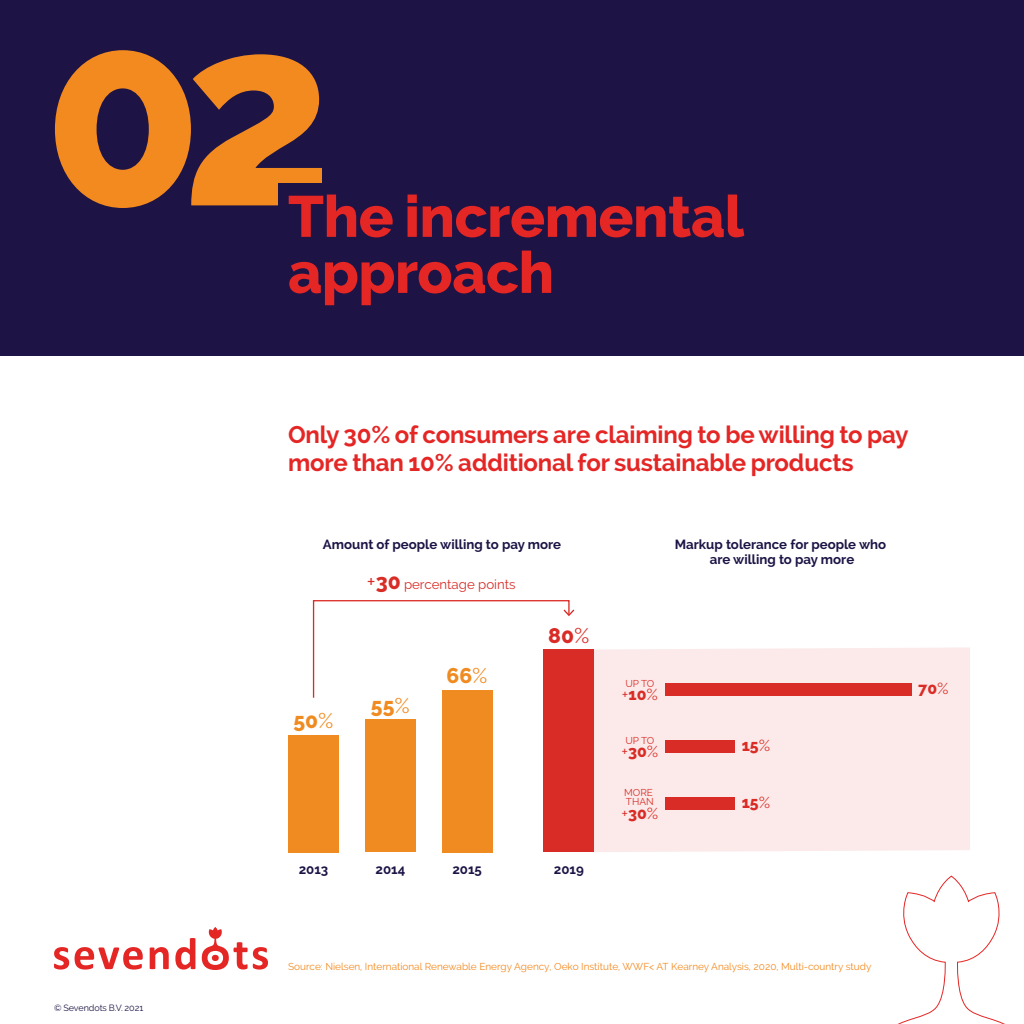
<style>
.page{position:relative;width:1024px;height:1024px;background:#fff}
.page>*{position:absolute;margin:0;border:0;box-sizing:border-box;transform-origin:0 0}
.Big_Numbers{font:800 260px "Raleway";color:#f28a20}
.Headline{font:800 58px/56px "Raleway";letter-spacing:-.005em;color:#e42625}
.Small_Headline{font:700 24px/28px "Raleway";letter-spacing:-.005em;color:#e42625}
.t1{font:800 21.2px "Raleway";color:#f08b21}
.t2{font:800 21.2px "Raleway";color:#da2c26}
.t3{font:15.9px "Raleway";color:#da2c26}
.t4{font:800 15.9px "Raleway";color:#da2c26}
.t5{font:700 13.2px/15.9px "Raleway";color:#1c1445;text-align:center}
.t6{font:13.2px "Raleway";color:#da2c26}
.Source{font:10px "Raleway";color:#f28a20}
.t7{font:9.9px/9.9px "Raleway";color:#da2c26}
.Body_Copy{font:9px "Raleway";letter-spacing:-.01em;color:#1d1344}
.s1{font-weight:400}
.s2{font-size:21.2px}
.s3{font-weight:800;font-size:21.2px}
.s4{font-weight:800}
</style>
<div class="page">
<div style="left:0;top:0;width:1024px;height:356px;background:#1d1344"></div>
<svg style="left:54px;top:947px;width:15px;height:23px"></svg>
<svg style="left:75px;top:947px;width:68px;height:23px"></svg>
<svg style="left:150px;top:947px;width:19px;height:22px"></svg>
<svg style="left:175px;top:938px;width:20px;height:32px"></svg>
<svg style="left:202px;top:927px;width:66px;height:43px"></svg>
<div style="left:594px;top:647px;width:376px;height:205px;background:#fbeae9"></div>
<div style="left:289px;top:735px;width:50px;height:117px;background:#f08b21"></div>
<div style="left:365px;top:719px;width:50px;height:133px;background:#f08b21"></div>
<div style="left:442px;top:690px;width:50px;height:162px;background:#f08b21"></div>
<div style="left:544px;top:649px;width:50px;height:203px;background:#da2c26"></div>
<svg style="left:312px;top:600px;width:262px;height:99px"></svg>
<div style="left:665px;top:683px;width:247px;height:13px;background:#da2c26"></div>
<div style="left:665px;top:740px;width:70px;height:13px;background:#da2c26"></div>
<div style="left:665px;top:797px;width:70px;height:12px;background:#da2c26"></div>
<svg style="left:898px;top:876px;width:107px;height:148px"></svg>
<p class="Big_Numbers" style="left:43px;top:-34px;width:292px">02</p>
<p class="Headline" style="left:288px;top:189px;width:458px">The incremental approach</p>
<p class="Small_Headline" style="left:288px;top:420px;width:622px">Only 30% of consumers are claiming to be willing to pay more than 10% additional for sustainable products</p>
<p class="t5" style="left:323px;top:536px;width:240px">Amount of people willing to pay more</p>
<p class="t5" style="left:675px;top:536px;width:213px">Markup tolerance for people who are willing to pay more</p>
<p class="t1" style="left:294px;top:709px;width:42px">50<span class="s1">%</span></p>
<p class="t6" style="left:367px;top:576px;width:150px"><span class="s2">+</span><span class="s3">30</span> percentage points</p>
<p class="t1" style="left:371px;top:693px;width:40px">55<span class="s1">%</span></p>
<p class="t1" style="left:447px;top:664px;width:43px">66<span class="s1">%</span></p>
<p class="t2" style="left:548px;top:623px;width:43px">80<span class="s1">%</span></p>
<p class="t5" style="left:299px;top:861px;width:31px">2013</p>
<p class="t5" style="left:376px;top:861px;width:31px">2014</p>
<p class="t5" style="left:452px;top:861px;width:31px">2015</p>
<p class="t5" style="left:554px;top:861px;width:31px">2019</p>
<p class="t7" style="left:625px;top:678px;width:30px">UP TO</p>
<p class="t3" style="left:622px;top:685px;width:38px">+<span class="s4">10</span>%</p>
<p class="t4" style="left:918px;top:680px;width:32px">70<span class="s1">%</span></p>
<p class="t7" style="left:625px;top:735px;width:30px">UP TO</p>
<p class="t3" style="left:621px;top:742px;width:38px">+<span class="s4">30</span>%</p>
<p class="t4" style="left:742px;top:737px;width:30px">15<span class="s1">%</span></p>
<p class="t7" style="left:624px;top:787px;width:31px">MORE<br>THAN</p>
<p class="t3" style="left:621px;top:804px;width:38px">+<span class="s4">30</span>%</p>
<p class="t4" style="left:742px;top:794px;width:30px">15<span class="s1">%</span></p>
<p class="Body_Copy" style="left:54px;top:1003px;width:91px">© Sevendots B.V. 2021</p>
<p class="Source" style="left:288px;top:961px;width:585px">Source: Nielsen, International Renewable Energy Agency, Oeko Institute, WWF&lt; AT Kearney Analysis, 2020, Multi-country study</p>
</div>
